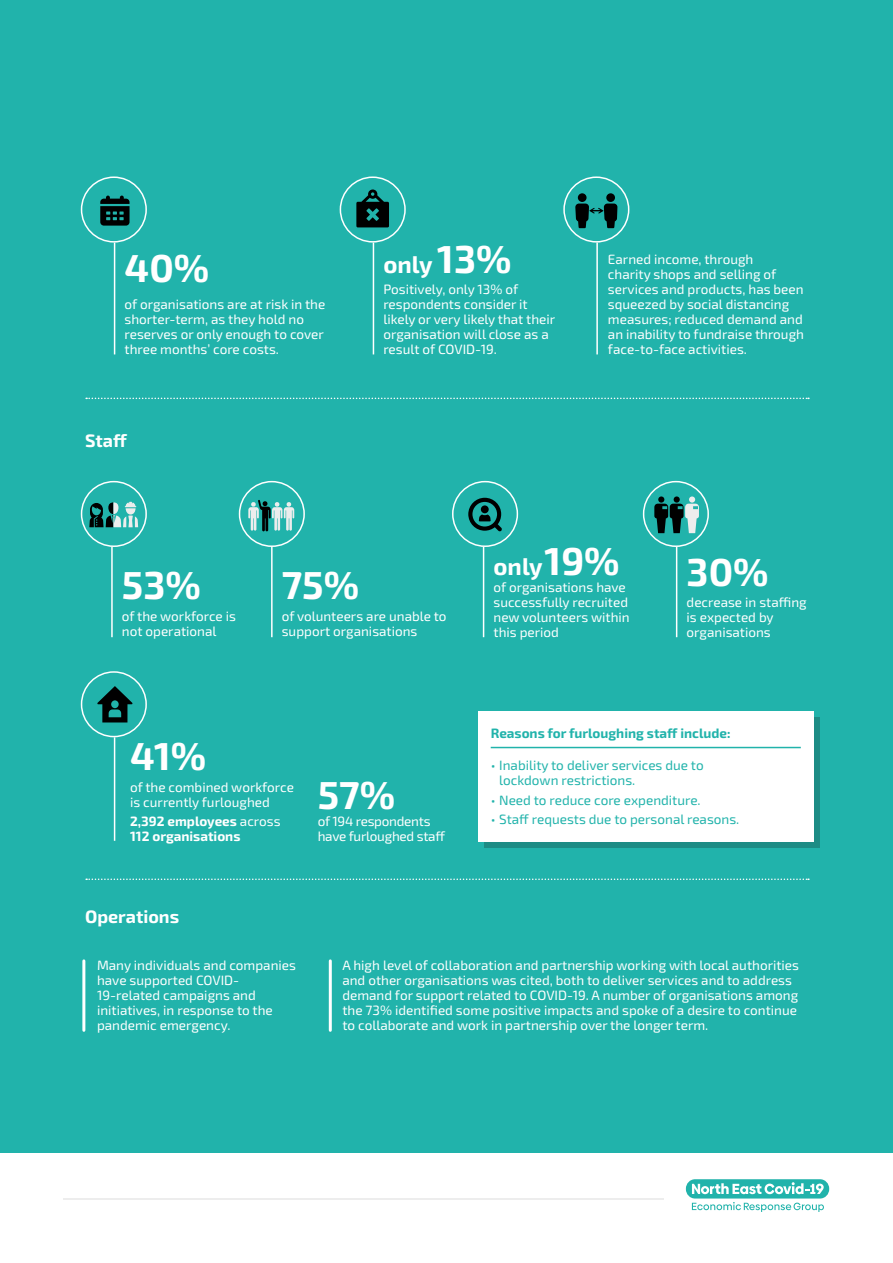
<style>
.page{position:relative;width:893px;height:1263px;background:#fff}
.page>*{position:absolute;margin:0;border:0;box-sizing:border-box;transform-origin:0 0}
.t1{font:700 39px "Exo 2.0";color:#fff}
.t2{font:700 24px "Exo 2.0";color:#fff}
.t3{font:700 18px "Exo 2.0";color:#fff}
.t4{font:13.5px/15px "Exo 2.0";color:#fff}
.t5{font:13.5px/15px "Exo 2.0";color:#21b3ab}
.t6{font:700 13.5px/15px "Exo 2.0";color:#fff}
.t7{font:13.5px "Exo 2.0";letter-spacing:-.02em;color:#fff}
.t8{font:700 13.5px "Exo 2.0";color:#21b3ab}
.s1{font-size:39px}
.s2{font-weight:400}
</style>
<div class="page">
<hr style="left:63px;top:1198px;width:601px;height:2px;background:#ededed">
<div style="left:686px;top:1179px;width:143px;height:19px;background:#21b3ab;border-radius:9px"></div>
<svg style="left:692px;top:1182px;width:132px;height:12px"></svg>
<svg style="left:692px;top:1202px;width:132px;height:10px"></svg>
<div style="left:0;top:0;width:893px;height:1153px;background:#21b3ab"></div>
<div style="left:484px;top:717px;width:336px;height:131px;background:#1d8c85"></div>
<hr style="left:329px;top:961px;width:3px;height:69px;background:#fff">
<hr style="left:82px;top:961px;width:3px;height:69px;background:#fff">
<svg style="left:86px;top:878px;width:723px;height:2px"></svg>
<hr style="left:111px;top:547px;width:2px;height:90px;background:#fff">
<hr style="left:114px;top:737px;width:1px;height:104px;background:#fff">
<hr style="left:271px;top:547px;width:2px;height:90px;background:#fff">
<hr style="left:676px;top:547px;width:1px;height:90px;background:#fff">
<hr style="left:483px;top:547px;width:1px;height:90px;background:#fff">
<div style="left:478px;top:711px;width:335px;height:131px;background:#fff"></div>
<hr style="left:491px;top:747px;width:310px;height:1px;background:#21b3ab">
<div style="left:81px;top:481px;width:66px;height:66px;border:2px solid #fff;border-radius:50%"></div>
<div style="left:81px;top:671px;width:66px;height:66px;border:2px solid #fff;border-radius:50%"></div>
<div style="left:239px;top:481px;width:66px;height:66px;border:2px solid #fff;border-radius:50%"></div>
<div style="left:452px;top:481px;width:66px;height:66px;border:2px solid #fff;border-radius:50%"></div>
<div style="left:643px;top:481px;width:66px;height:66px;border:2px solid #fff;border-radius:50%"></div>
<svg style="left:468px;top:498px;width:34px;height:33px"></svg>
<svg style="left:97px;top:686px;width:36px;height:36px"></svg>
<div style="left:658px;top:496px;width:6px;height:7px;background:#000;border-radius:50%"></div>
<div style="left:674px;top:496px;width:6px;height:7px;background:#000;border-radius:50%"></div>
<svg style="left:654px;top:504px;width:45px;height:29px"></svg>
<div style="left:689px;top:496px;width:6px;height:7px;background:#ededed;border-radius:50%"></div>
<svg style="left:89px;top:502px;width:49px;height:25px"></svg>
<svg style="left:248px;top:500px;width:46px;height:31px"></svg>
<svg style="left:86px;top:398px;width:723px;height:1px"></svg>
<hr style="left:114px;top:243px;width:1px;height:111px;background:#fff">
<hr style="left:373px;top:243px;width:1px;height:111px;background:#fff">
<hr style="left:596px;top:243px;width:2px;height:111px;background:#fff">
<div style="left:81px;top:176px;width:66px;height:67px;border:2px solid #fff;border-radius:50%"></div>
<div style="left:340px;top:176px;width:66px;height:67px;border:2px solid #fff;border-radius:50%"></div>
<div style="left:563px;top:176px;width:66px;height:67px;border:2px solid #fff;border-radius:50%"></div>
<svg style="left:356px;top:189px;width:33px;height:38px"></svg>
<svg style="left:100px;top:196px;width:30px;height:30px"></svg>
<div style="left:578px;top:193px;width:9px;height:9px;background:#000;border-radius:50%"></div>
<svg style="left:575px;top:204px;width:43px;height:24px"></svg>
<div style="left:606px;top:193px;width:9px;height:9px;background:#000;border-radius:50%"></div>
<h1 class="t1" style="left:125px;top:245px;width:86px">40%</h1>
<h2 class="t2" style="left:383px;top:250px;width:130px">only <span class="s1">13%</span></h2>
<p class="t4" style="left:608px;top:252px;width:198px">Earned income, through<br>charity shops and selling of services and products, has been squeezed by social distancing measures; reduced demand and an inability to fundraise through face-to-face activities.</p>
<p class="t4" style="left:383px;top:282px;width:173px">Positively, only 13% of respondents consider it likely or very likely that their organisation will close as a result of COVID-19.</p>
<p class="t4" style="left:125px;top:297px;width:202px">of organisations are at risk in the shorter-term, as they hold no reserves or only enough to cover three months’ core costs.</p>
<h3 class="t3" style="left:85px;top:430px;width:44px">Staff</h3>
<h1 class="t1" style="left:122px;top:562px;width:80px">53%</h1>
<p class="t4" style="left:122px;top:609px;width:116px">of the workforce is not operational</p>
<h1 class="t1" style="left:282px;top:562px;width:79px">75%</h1>
<p class="t4" style="left:282px;top:609px;width:166px">of volunteers are unable to support organisations</p>
<h2 class="t2" style="left:493px;top:552px;width:128px">only<span class="s1">19%</span></h2>
<h1 class="t1" style="left:687px;top:549px;width:83px">30%</h1>
<p class="t4" style="left:494px;top:580px;width:138px">of organisations have successfully recruited new volunteers within this period</p>
<p class="t4" style="left:687px;top:595px;width:122px">decrease in staffing is expected by organisations</p>
<h1 class="t1" style="left:130px;top:733px;width:78px">41%</h1>
<p class="t4" style="left:130px;top:780px;width:165px">of the combined workforce is currently furloughed</p>
<p class="t6" style="left:130px;top:814px;width:152px">2,392 employees <span class="s2">across<br></span>112 organisations</p>
<h1 class="t1" style="left:318px;top:771px;width:79px">57%</h1>
<p class="t8" style="left:491px;top:725px;width:241px">Reasons for furloughing staff include:</p>
<p class="t5" style="left:499px;top:758px;width:206px;text-indent:-9px">• Inability to deliver services due to lockdown restrictions.</p>
<p class="t5" style="left:491px;top:792px;width:211px">• Need to reduce core expenditure.</p>
<p class="t7" style="left:318px;top:813px;width:114px">of 194 respondents</p>
<p class="t5" style="left:491px;top:812px;width:250px">• Staff requests due to personal reasons.</p>
<p class="t7" style="left:318px;top:828px;width:129px">have furloughed staff</p>
<h3 class="t3" style="left:85px;top:906px;width:96px">Operations</h3>
<p class="t4" style="left:97px;top:958px;width:200px">Many individuals and companies have supported COVID-<br>19-related campaigns and initiatives, in response to the pandemic emergency.</p>
<p class="t4" style="left:342px;top:958px;width:458px">A high level of collaboration and partnership working with local authorities and other organisations was cited, both to deliver services and to address demand for support related to COVID-19. A number of organisations among the 73% identified some positive impacts and spoke of a desire to continue to collaborate and work in partnership over the longer term.</p>
</div>
